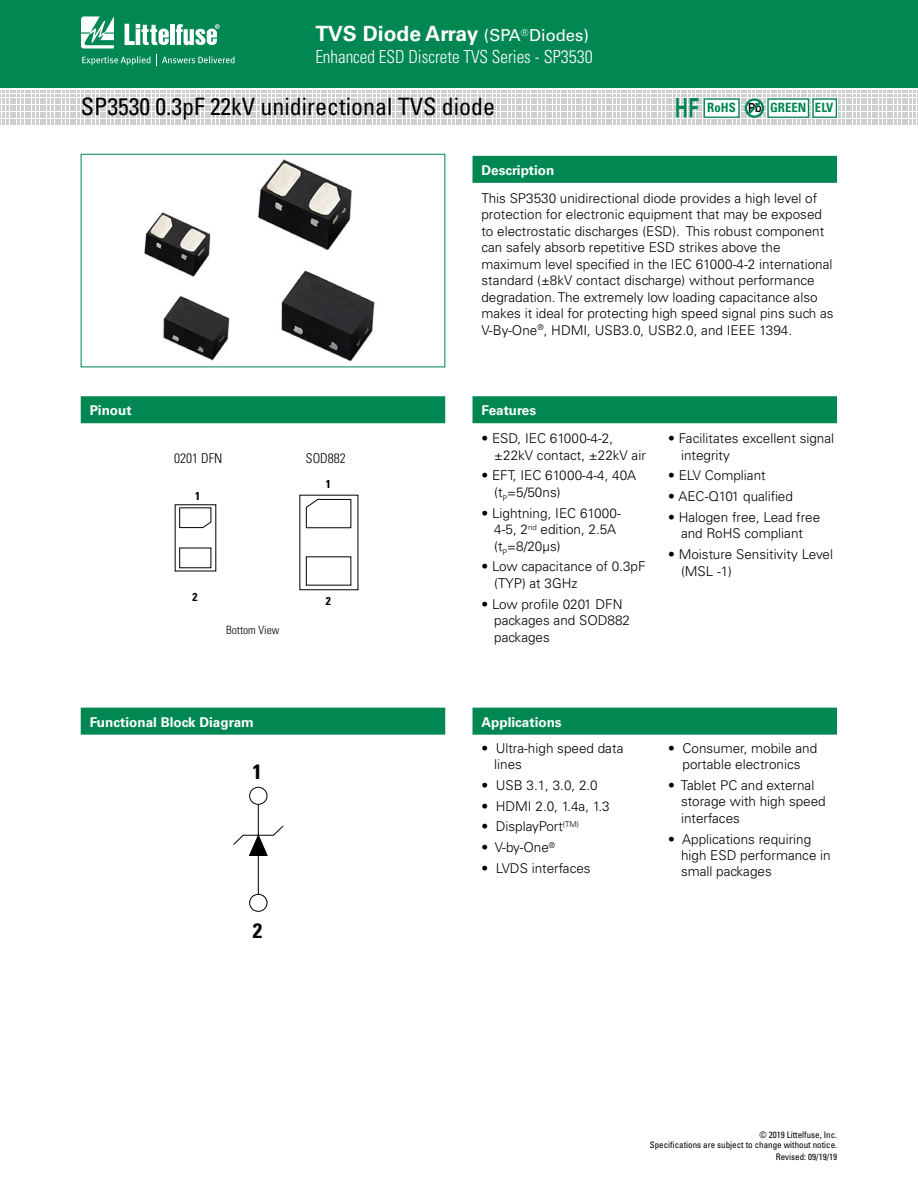
<style>
.page{position:relative;width:918px;height:1188px;background:#fff}
.page>*{position:absolute;margin:0;border:0;box-sizing:border-box;transform-origin:0 0}
.t1{font:condensed 24px "Univers LT Std";color:#000}
.t2{font:700 21px "Univers LT Std";color:#fff}
.t3{font:700 condensed 20.7px "Univers LT Std";color:#000}
.t4{font:300 condensed 18px "Univers LT Std";color:#fff;scale:.95 1}
.t5{font:300 13.5px/16.5px "Univers LT Std";color:#000}
.t6{font:700 13.5px "Univers LT Std";color:#fff}
.t7{font:300 condensed 13.5px "Univers LT Std";color:#000}
.t8{font:700 condensed 12.9px "Univers LT Std";color:#008752}
.t9{font:300 condensed 11.55px "Univers LT Std";color:#000}
.t10{font:700 condensed 11.55px "Univers LT Std";color:#000}
.t11{font:condensed 9px/10.8px "Univers LT Std";color:#000;text-align:right}
.s1{font-weight:400;font-size:16.5px}
.s2{font-stretch:expanded;font-size:12.6px;color:#000}
</style>
<div class="page">
<div style="left:0;top:0;width:918px;height:88px;background:#008752"></div>
<svg style="left:81px;top:16px;width:33px;height:32px"></svg>
<hr style="left:170px;top:24px;width:4px;height:21px;background:#fff">
<svg style="left:176px;top:24px;width:44px;height:21px"></svg>
<svg style="left:125px;top:24px;width:44px;height:21px"></svg>
<svg style="left:82px;top:55px;width:153px;height:11px"></svg>
<div style="left:472px;top:708px;width:365px;height:27px;background:#008752"></div>
<div style="left:81px;top:396px;width:364px;height:27px;background:#008752"></div>
<div style="left:81px;top:708px;width:364px;height:27px;background:#008752"></div>
<div style="left:249px;top:787px;width:18px;height:18px;border:1px solid #000100;border-radius:50%"></div>
<svg style="left:233px;top:802px;width:51px;height:93px"></svg>
<div style="left:249px;top:894px;width:18px;height:18px;border:1px solid #000100;border-radius:50%"></div>
<div style="left:472px;top:156px;width:365px;height:27px;background:#008752"></div>
<div style="left:472px;top:396px;width:365px;height:27px;background:#008752"></div>
<svg style="left:300px;top:495px;width:58px;height:95px"></svg>
<svg style="left:175px;top:505px;width:41px;height:66px"></svg>
<img style="left:144px;top:159px;width:231px;height:203px">
<svg style="left:2px;top:91px;width:916px;height:34px"></svg>
<h2 class="t2" style="left:315px;top:21px;width:275px">TVS Diode Array <span class="s1">(SPA</span> <sup>®</sup> <span class="s1">Diodes)</span></h2>
<h3 class="t4" style="left:315px;top:45px;width:294px">Enhanced ESD Discrete TVS Series - SP3530</h3>
<h1 class="t1" style="left:81px;top:91px;width:416px">SP3530 0.3pF 22kV unidirectional TVS diode</h1>
<p class="t8" style="left:707px;top:100px;width:128px">RoHS <span class="s2">Pb</span> GREEN ELV</p>
<p class="t6" style="left:90px;top:403px;width:43px">Pinout</p>
<p class="t7" style="left:174px;top:450px;width:49px">0201 DFN</p>
<p class="t7" style="left:306px;top:450px;width:41px">SOD882</p>
<p class="t10" style="left:195px;top:489px;width:7px">1</p>
<p class="t10" style="left:193px;top:590px;width:7px">2</p>
<p class="t9" style="left:226px;top:623px;width:55px">Bottom View</p>
<p class="t10" style="left:326px;top:477px;width:7px">1</p>
<p class="t10" style="left:326px;top:593px;width:7px">2</p>
<p class="t6" style="left:90px;top:714px;width:166px">Functional Block Diagram</p>
<h3 class="t3" style="left:252px;top:759px;width:11px">1</h3>
<h3 class="t3" style="left:253px;top:918px;width:11px">2</h3>
<p class="t6" style="left:481px;top:162px;width:74px">Description</p>
<p class="t5" style="left:481px;top:190px;width:354px">This SP3530 unidirectional diode provides a high level of protection for electronic equipment that may be exposed to electrostatic discharges (ESD). This robust component can safely absorb repetitive ESD strikes above the maximum level specified in the IEC 61000-4-2 international standard (±8kV contact discharge) without performance degradation. The extremely low loading capacitance also makes it ideal for protecting high speed signal pins such as V-By-One<sup>®</sup>, HDMI, USB3.0, USB2.0, and IEEE 1394.</p>
<p class="t6" style="left:481px;top:403px;width:56px">Features</p>
<p class="t5" style="left:494px;top:430px;width:153px;text-indent:-13px">• ESD, IEC 61000-4-2, ±22kV contact, ±22kV air</p>
<p class="t5" style="left:494px;top:467px;width:144px;text-indent:-13px">• EFT, IEC 61000-4-4, 40A (t<sub>P</sub>=5/50ns)</p>
<p class="t5" style="left:494px;top:505px;width:128px;text-indent:-13px">• Lightning, IEC 61000-<br>4-5, 2<sup>nd</sup> edition, 2.5A (t<sub>P</sub>=8/20μs)</p>
<p class="t5" style="left:494px;top:558px;width:153px;text-indent:-13px">• Low capacitance of 0.3pF (TYP) at 3GHz</p>
<p class="t5" style="left:494px;top:596px;width:137px;text-indent:-13px">• Low profile 0201 DFN packages and SOD882 packages</p>
<p class="t5" style="left:681px;top:430px;width:155px;text-indent:-13px">• Facilitates excellent signal integrity</p>
<p class="t5" style="left:668px;top:467px;width:99px">• ELV Compliant</p>
<p class="t5" style="left:668px;top:488px;width:126px">• AEC-Q101 qualified</p>
<p class="t5" style="left:668px;top:509px;width:154px;text-align:center">• Halogen free, Lead free and RoHS compliant</p>
<p class="t5" style="left:681px;top:546px;width:154px;text-indent:-13px">• Moisture Sensitivity Level (MSL -1)</p>
<p class="t6" style="left:481px;top:714px;width:82px">Applications</p>
<p class="t5" style="left:494px;top:739px;width:131px;text-indent:-13px">• Ultra-high speed data lines</p>
<p class="t5" style="left:481px;top:777px;width:118px">• USB 3.1, 3.0, 2.0</p>
<p class="t5" style="left:481px;top:797px;width:130px">• HDMI 2.0, 1.4a, 1.3</p>
<p class="t5" style="left:481px;top:818px;width:99px">• DisplayPort<sup>(TM)</sup></p>
<p class="t5" style="left:482px;top:839px;width:75px">• V-by-One<sup>®</sup></p>
<p class="t5" style="left:482px;top:860px;width:111px">• LVDS interfaces</p>
<h3 class="t3" style="left:518px;top:737px;width:11px">1</h3>
<p class="t5" style="left:668px;top:739px;width:151px;text-align:center">• Consumer, mobile and portable electronics</p>
<p class="t5" style="left:681px;top:777px;width:146px;text-indent:-13px">• Tablet PC and external storage with high speed interfaces</p>
<p class="t5" style="left:681px;top:830px;width:151px;text-indent:-13px">• Applications requiring high ESD performance in small packages</p>
<p class="t11" style="left:650px;top:1129px;width:189px">© 2019 Littelfuse, Inc.<br>Specifications are subject to change without notice.</p>
<p class="t11" style="left:776px;top:1152px;width:63px">Revised: 09/19/19</p>
</div>
